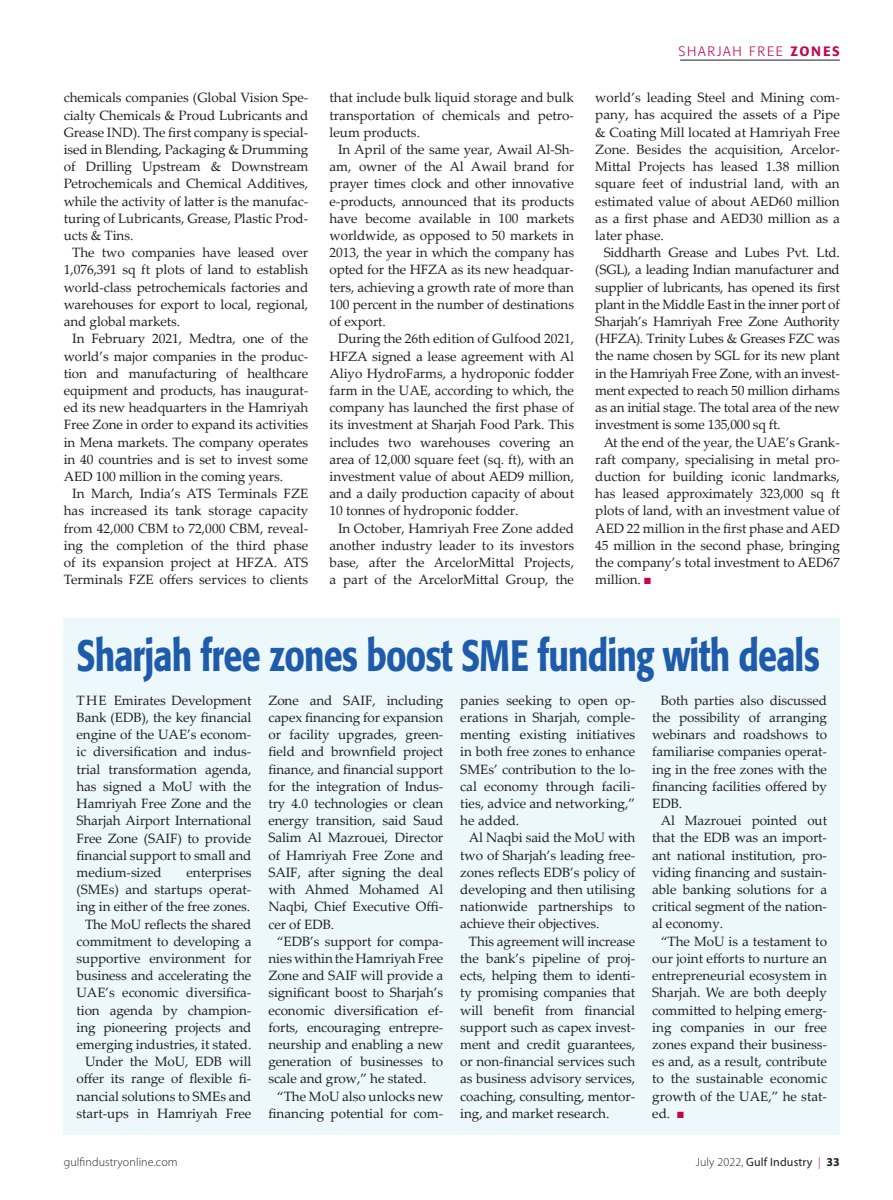
<style>
.page{position:relative;width:893px;height:1200px;background:#fff}
.page>*{position:absolute;margin:0;border:0;box-sizing:border-box;transform-origin:0 0}
.t1{font:500 43.5px "Formata";letter-spacing:-.025em;color:#1e5baa;scale:.78 1}
.t2{font:13.5px/17.2px "Palatino Linotype";letter-spacing:-.005em;color:#231f20;text-align:justify}
.t3{font:300 13.5px "Formata";letter-spacing:.13em;color:#c3074e}
.t4{font:12px "Myriad Pro";letter-spacing:.01em;color:#231f20}
.t5{font:300 12px "Myriad Pro";letter-spacing:.01em;color:#231f20}
.s1{font-weight:500}
.s2{color:#c3074e}
.s3{font-weight:300}
.s4{font-weight:300;color:#c3074e}
.s5{font-weight:700}
</style>
<div class="page">
<hr style="left:680px;top:60px;width:160px;height:1px;background:#231f20">
<div style="left:64px;top:618px;width:776px;height:516px;background:#edf8fd"></div>
<p class="t2" style="left:64px;top:88px;width:246px">chemicals companies (Global Vision Spe&shy;cialty Chemicals &amp; Proud Lubricants and Grease IND). The first company is special&shy;ised in Blending, Packaging &amp; Drumming of Drilling Upstream &amp; Downstream Petrochemicals and Chemical Additives, while the activity of latter is the manufac&shy;turing of Lubricants, Grease, Plastic Prod&shy;ucts &amp; Tins.</p>
<p class="t2" style="left:64px;top:243px;width:246px;text-indent:9px">The two companies have leased over 1,076,391 sq ft plots of land to establish world-class petrochemicals factories and warehouses for export to local, regional, and global markets.</p>
<p class="t2" style="left:64px;top:329px;width:246px;text-indent:9px">In February 2021, Medtra, one of the world’s major companies in the produc&shy;tion and manufacturing of healthcare equipment and products, has inaugurat&shy;ed its new headquarters in the Hamriyah Free Zone in order to expand its activities in Mena markets. The company operates in 40 countries and is set to invest some AED 100 million in the coming years.</p>
<p class="t2" style="left:64px;top:484px;width:246px;text-indent:9px">In March, India’s ATS Terminals FZE has increased its tank storage capacity from 42,000 CBM to 72,000 CBM, reveal&shy;ing the completion of the third phase of its expansion project at HFZA. ATS Terminals FZE offers services to clients</p>
<p class="t2" style="left:330px;top:88px;width:246px">that include bulk liquid storage and bulk transportation of chemicals and petro&shy;leum products.</p>
<p class="t2" style="left:330px;top:140px;width:246px;text-indent:9px">In April of the same year, Awail Al-Sh&shy;am, owner of the Al Awail brand for prayer times clock and other innovative e-products, announced that its products have become available in 100 markets worldwide, as opposed to 50 markets in 2013, the year in which the company has opted for the HFZA as its new headquar&shy;ters, achieving a growth rate of more than 100 percent in the number of destinations of export.</p>
<p class="t2" style="left:330px;top:329px;width:246px;text-indent:9px">During the 26th edition of Gulfood 2021, HFZA signed a lease agreement with Al Aliyo HydroFarms, a hydroponic fodder farm in the UAE, according to which, the company has launched the first phase of its investment at Sharjah Food Park. This includes two warehouses covering an area of 12,000 square feet (sq. ft), with an investment value of about AED9 million, and a daily production capacity of about 10 tonnes of hydroponic fodder.</p>
<p class="t2" style="left:330px;top:518px;width:246px;text-indent:9px">In October, Hamriyah Free Zone added another industry leader to its investors base, after the ArcelorMittal Projects, a part of the ArcelorMittal Group, the</p>
<p class="t3" style="left:678px;top:43px;width:163px">SHARJAH FREE <span class="s1">ZONES</span></p>
<p class="t2" style="left:595px;top:88px;width:246px">world’s leading Steel and Mining com&shy;pany, has acquired the assets of a Pipe &amp; Coating Mill located at Hamriyah Free Zone. Besides the acquisition, Arcelor-Mittal Projects has leased 1.38 million square feet of industrial land, with an estimated value of about AED60 million as a first phase and AED30 million as a later phase.</p>
<p class="t2" style="left:595px;top:243px;width:246px;text-indent:9px">Siddharth Grease and Lubes Pvt. Ltd. (SGL), a leading Indian manufacturer and supplier of lubricants, has opened its first plant in the Middle East in the inner port of Sharjah’s Hamriyah Free Zone Authority (HFZA). Trinity Lubes &amp; Greases FZC was the name chosen by SGL for its new plant in the Hamriyah Free Zone, with an invest&shy;ment expected to reach 50 million dirhams as an initial stage. The total area of the new investment is some 135,000 sq ft.</p>
<p class="t2" style="left:595px;top:432px;width:246px;text-indent:9px">At the end of the year, the UAE’s Grank&shy;raft company, specialising in metal pro&shy;duction for building iconic landmarks, has leased approximately 323,000 sq ft plots of land, with an investment value of AED 22 million in the first phase and AED 45 million in the second phase, bringing the company’s total investment to AED67 million. <span class="s2">■</span></p>
<h1 class="t1" style="left:77px;top:629px;width:954px">Sharjah free zones boost SME funding with deals</h1>
<p class="t2" style="left:77px;top:691px;width:176px">THE Emirates Development Bank (EDB), the key financial engine of the UAE’s econom&shy;ic diversification and indus&shy;trial transformation agenda, has signed a MoU with the Hamriyah Free Zone and the Sharjah Airport International Free Zone (SAIF) to provide financial support to small and medium-sized</p>
<p class="t2" style="left:652px;top:690px;width:176px;text-indent:9px">Both parties also discussed the possibility of arranging webinars and roadshows to familiarise companies operat&shy;ing in the free zones with the financing facilities offered by EDB.</p>
<p class="t2" style="left:652px;top:811px;width:176px;text-indent:9px">Al Mazrouei pointed out that the EDB was an import&shy;ant national institution, pro&shy;viding financing and sustain&shy;able banking solutions for a critical segment of the nation&shy;al economy.</p>
<p class="t2" style="left:652px;top:931px;width:176px;text-indent:9px">“The MoU is a testament to our joint efforts to nurture an entrepreneurial ecosystem in Sharjah. We are both deeply committed to helping emerg&shy;ing companies in our free zones expand their business&shy;es and, as a result, contribute to the sustainable economic growth of the UAE,” he stat&shy;ed. <span class="s2">■</span></p>
<p class="t2" style="left:268px;top:690px;width:176px">Zone and SAIF, including capex financing for expansion or facility upgrades, green&shy;field and brownfield project finance, and financial support for the integration of Indus&shy;try 4.0 technologies or clean energy transition, said Saud Salim Al Mazrouei, Director of Hamriyah Free Zone and SAIF, after signing the deal with Ahmed Mohamed Al Naqbi, Chief Executive Offi&shy;cer of EDB.</p>
<p class="t2" style="left:268px;top:931px;width:176px;text-indent:9px">“EDB’s support for compa&shy;nies within the Hamriyah Free Zone and SAIF will provide a significant boost to Sharjah’s economic diversification ef&shy;forts, encouraging entrepre&shy;neurship and enabling a new generation of businesses to scale and grow,” he stated.</p>
<p class="t2" style="left:268px;top:1086px;width:176px;text-align:right">“The MoU also unlocks new financing potential for com-</p>
<p class="t2" style="left:460px;top:690px;width:176px">panies seeking to open op&shy;erations in Sharjah, comple&shy;menting existing initiatives in both free zones to enhance SMEs’ contribution to the lo&shy;cal economy through facili&shy;ties, advice and networking,” he added.</p>
<p class="t2" style="left:460px;top:828px;width:176px;text-indent:9px">Al Naqbi said the MoU with two of Sharjah’s leading free&shy;zones reflects EDB’s policy of developing and then utilising nationwide partnerships to achieve their objectives.</p>
<p class="t2" style="left:460px;top:931px;width:176px;text-indent:9px">This agreement will increase the bank’s pipeline of proj&shy;ects, helping them to identi&shy;ty promising companies that will benefit from financial support such as capex invest&shy;ment and credit guarantees, or non-financial services such as business advisory services, coaching, consulting, mentor&shy;ing, and market research.</p>
<p class="t2" style="left:77px;top:863px;width:176px;text-align:right">enterprises<br>(SMEs) and startups operat&shy;ing in either of the free zones.<br>The MoU reflects the shared commitment to developing a supportive environment for business and accelerating the<br>UAE’s economic diversifica&shy;tion agenda by champion&shy;ing pioneering projects and emerging industries, it stated.<br>Under the MoU, EDB will offer its range of flexible fi&shy;nancial solutions to SMEs and start-ups in Hamriyah Free</p>
<p class="t5" style="left:64px;top:1154px;width:115px">gulfindustryonline.com</p>
<p class="t4" style="left:696px;top:1154px;width:145px"><span class="s3">July 2022,</span> Gulf Industry <span class="s4">|</span> <span class="s5">33</span></p>
</div>
